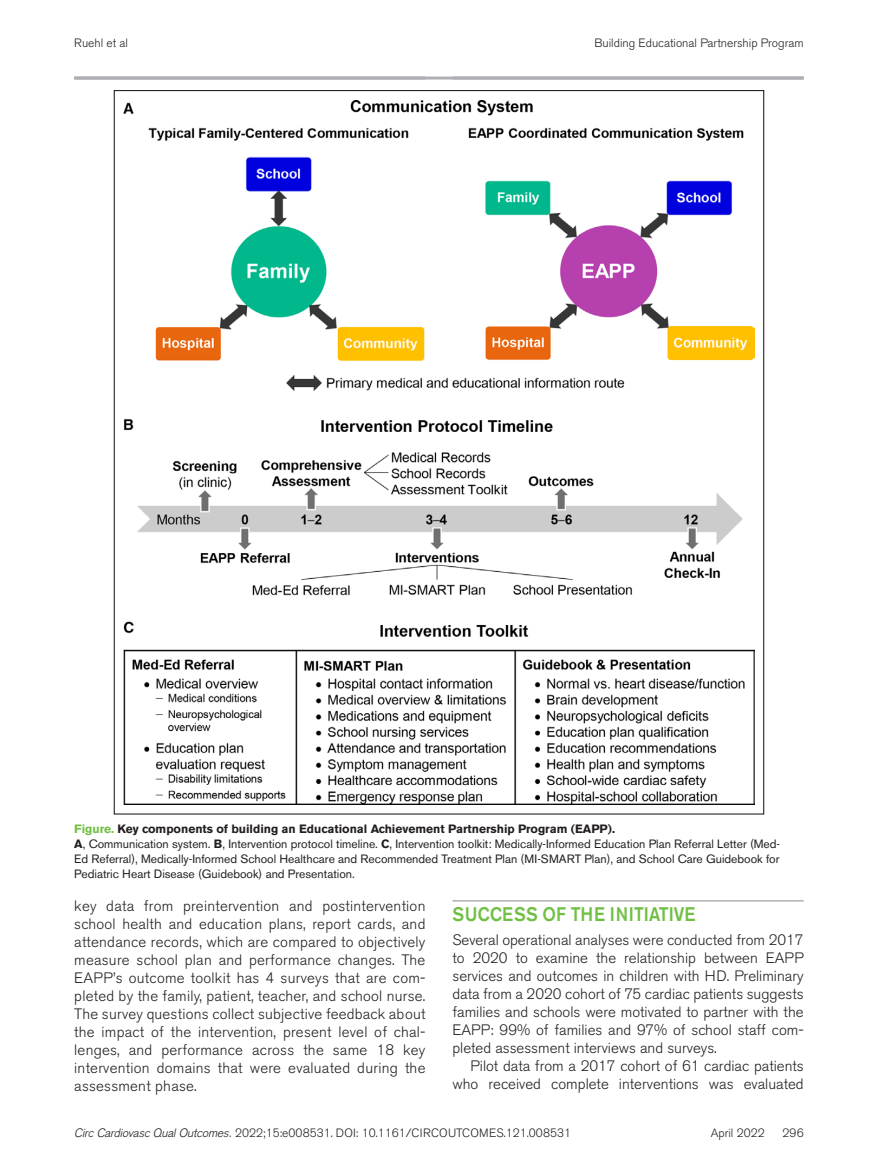
<style>
.page{position:relative;width:878px;height:1175px;background:#fff}
.page>*{position:absolute;margin:0;border:0;box-sizing:border-box;transform-origin:0 0}
.t1{font:500 19.5px "Akzidenz Grotesk BE";color:#71bf44;scale:.9 1}
.t2{font:300 15px/18px "Akzidenz Grotesk BE";color:#231f20;text-align:justify}
.t3{font:12px/15px "Akzidenz Grotesk BE";color:#231f20}
.t4{font:300 12px "Akzidenz Grotesk BE";color:#231f20}
.s1{font-weight:700;color:#71bf44}
.s2{font-weight:700}
.s3{font-family:"Akzidenz Grotesk";font-style:italic}
</style>
<div class="page">
<hr style="left:74px;top:76px;width:729px;height:4px;background:#b9babe">
<hr style="left:452px;top:900px;width:351px;height:1px;background:#aeafb3">
<svg style="left:113px;top:90px;width:651px;height:725px"></svg>
<p class="t4" style="left:74px;top:36px;width:55px">Ruehl et al</p>
<p class="t4" style="left:594px;top:36px;width:211px">Building Educational Partnership Program</p>
<p class="t3" style="left:74px;top:821px;width:707px"><span class="s1">Figure.</span> <span class="s2">Key components of building an Educational Achievement Partnership Program (EAPP).<br>A</span>, Communication system. <span class="s2">B</span>, Intervention protocol timeline. <span class="s2">C</span>, Intervention toolkit: Medically-Informed Education Plan Referral Letter (Med-Ed Referral), Medically-Informed School Healthcare and Recommended Treatment Plan (MI-SMART Plan), and School Care Guidebook for Pediatric Heart Disease (Guidebook) and Presentation.</p>
<p class="t2" style="left:74px;top:897px;width:353px">key data from preintervention and postintervention school health and education plans, report cards, and attendance records, which are compared to objectively measure school plan and performance changes. The EAPP’s outcome toolkit has 4 surveys that are com&shy;pleted by the family, patient, teacher, and school nurse.<br>The survey questions collect subjective feedback about the impact of the intervention, present level of chal&shy;lenges, and performance across the same 18 key intervention domains that were evaluated during the assessment phase.</p>
<h1 class="t1" style="left:452px;top:902px;width:271px">SUCCESS OF THE INITIATIVE</h1>
<p class="t2" style="left:452px;top:931px;width:353px">Several operational analyses were conducted from 2017 to 2020 to examine the relationship between EAPP services and outcomes in children with HD. Preliminary data from a 2020 cohort of 75 cardiac patients suggests families and schools were motivated to partner with the EAPP: 99% of families and 97% of school staff com&shy;pleted assessment interviews and surveys.</p>
<p class="t2" style="left:452px;top:1057px;width:353px;text-align:right">Pilot data from a 2017 cohort of 61 cardiac patients who received complete interventions was evaluated</p>
<p class="t4" style="left:74px;top:1126px;width:498px"><span class="s3">Circ Cardiovasc Qual Outcomes.</span> 2022;15:e008531. DOI: 10.1161/CIRCOUTCOMES.121.008531</p>
<p class="t4" style="left:710px;top:1126px;width:55px">April 2022</p>
<p class="t4" style="left:782px;top:1126px;width:23px">296</p>
</div>
